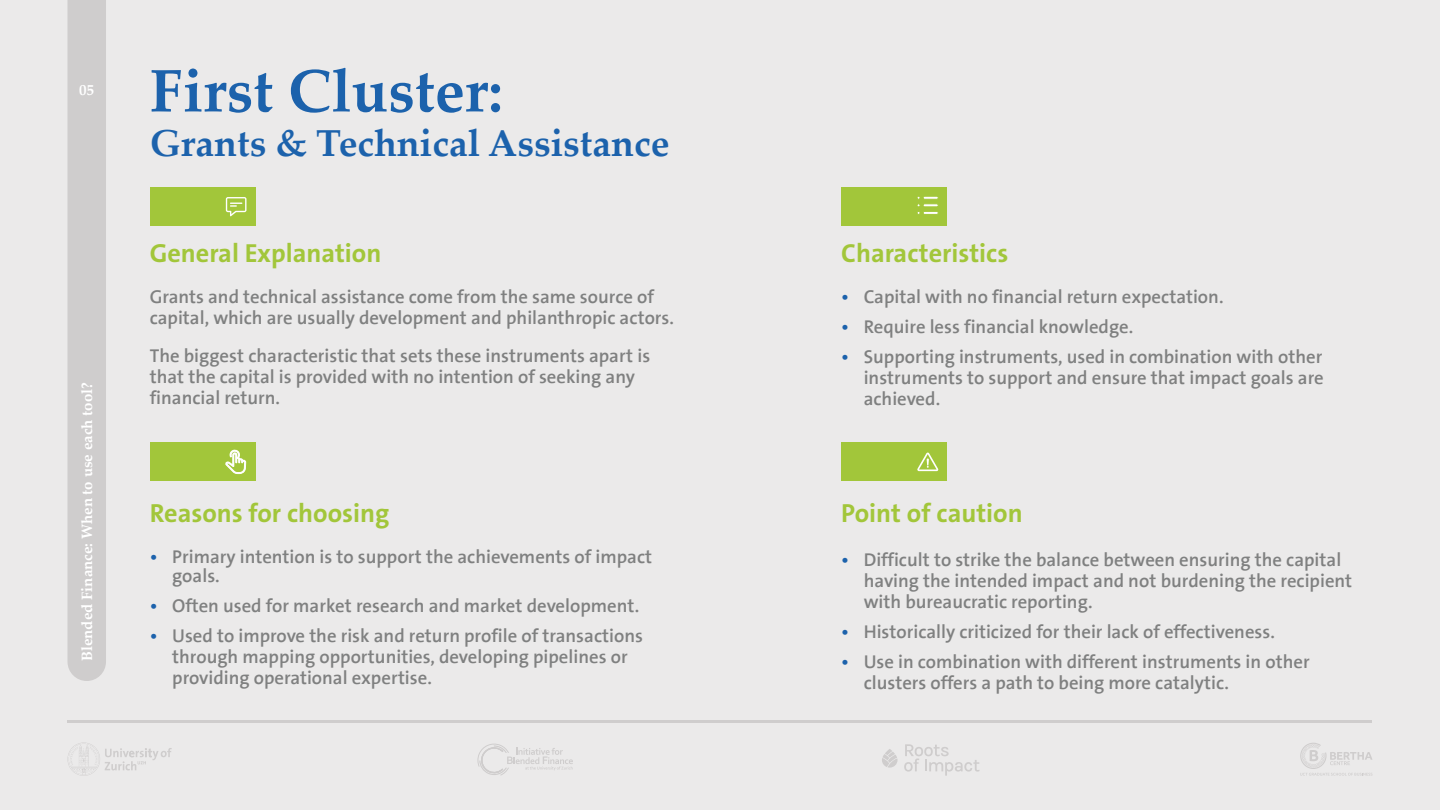
<style>
.page{position:relative;width:1440px;height:810px;background:#ebeaea}
.page>*{position:absolute;margin:0;border:0;box-sizing:border-box;transform-origin:0 0}
.t1{font:700 60px "Palatino Linotype";color:#1c62ac}
.t2{font:700 37.5px "Palatino Linotype";color:#1c62ac}
.t3{font:700 26.25px "The Sans B7";color:#a2c63a}
.t4{font:600 18.75px/21px "The Sans B6";color:#7f8080}
.t5{font:700 15px "Palatino Linotype";color:#fff}
.s1{color:#1c62ac}
</style>
<div class="page">
<svg style="left:68px;top:743px;width:104px;height:33px"></svg>
<svg style="left:477px;top:743px;width:96px;height:32px"></svg>
<svg style="left:904px;top:744px;width:76px;height:32px"></svg>
<svg style="left:882px;top:749px;width:16px;height:19px"></svg>
<svg style="left:1300px;top:743px;width:72px;height:33px"></svg>
<hr style="left:68px;top:721px;width:1304px;height:2px;background:#cfcdcd">
<div style="left:68px;top:0;width:38px;height:681px;background:#cfcdcd"></div>
<div style="left:150px;top:443px;width:106px;height:38px;background:#a2c63a"></div>
<div style="left:841px;top:443px;width:106px;height:38px;background:#a2c63a"></div>
<div style="left:841px;top:187px;width:106px;height:39px;background:#a2c63a"></div>
<div style="left:150px;top:187px;width:106px;height:38px;background:#a2c63a"></div>
<svg style="left:226px;top:197px;width:20px;height:19px"></svg>
<svg style="left:917px;top:196px;width:22px;height:18px"></svg>
<svg style="left:225px;top:450px;width:21px;height:24px"></svg>
<svg style="left:917px;top:453px;width:21px;height:18px"></svg>
<p class="t5" style="left:79px;top:79px;width:16px">05</p>
<p class="t5" style="left:76px;top:661px;width:280px;rotate:-90deg">Blended Finance: When to use each tool?</p>
<h1 class="t1" style="left:150px;top:48px;width:355px">First Cluster:</h1>
<h2 class="t2" style="left:150px;top:117px;width:521px">Grants &amp; Technical Assistance</h2>
<h3 class="t3" style="left:150px;top:240px;width:233px">General Explanation</h3>
<p class="t4" style="left:150px;top:287px;width:526px">Grants and technical assistance come from the same source of capital, which are usually development and philanthropic actors.</p>
<p class="t4" style="left:150px;top:346px;width:502px">The biggest characteristic that sets these instruments apart is that the capital is provided with no intention of seeking any financial return.</p>
<h3 class="t3" style="left:150px;top:499px;width:241px">Reasons for choosing</h3>
<p class="t4" style="left:172px;top:548px;width:482px;line-height:18.8px;text-indent:-22px"><span class="s1">•</span> Primary intention is to support the achievements of impact goals.</p>
<p class="t4" style="left:150px;top:596px;width:491px"><span class="s1">•</span> Often used for market research and market development.</p>
<p class="t4" style="left:172px;top:626px;width:472px;text-indent:-22px"><span class="s1">•</span> Used to improve the risk and return profile of transactions through mapping opportunities, developing pipelines or providing operational expertise.</p>
<h3 class="t3" style="left:841px;top:240px;width:169px">Characteristics</h3>
<p class="t4" style="left:841px;top:287px;width:384px"><span class="s1">•</span> Capital with no financial return expectation.</p>
<p class="t4" style="left:841px;top:317px;width:294px"><span class="s1">•</span> Require less financial knowledge.</p>
<p class="t4" style="left:864px;top:347px;width:462px;text-align:justify;text-indent:-22px"><span class="s1">•</span> Supporting instruments, used in combination with other instruments to support and ensure that impact goals are achieved.</p>
<h3 class="t3" style="left:841px;top:499px;width:183px">Point of caution</h3>
<p class="t4" style="left:864px;top:549px;width:490px;text-indent:-22px"><span class="s1">•</span> Difficult to strike the balance between ensuring the capital having the intended impact and not burdening the recipient with bureaucratic reporting.</p>
<p class="t4" style="left:841px;top:621px;width:435px"><span class="s1">•</span> Historically criticized for their lack of effectiveness.</p>
<p class="t4" style="left:864px;top:651px;width:447px;text-indent:-22px"><span class="s1">•</span> Use in combination with different instruments in other clusters offers a path to being more catalytic.</p>
</div>
